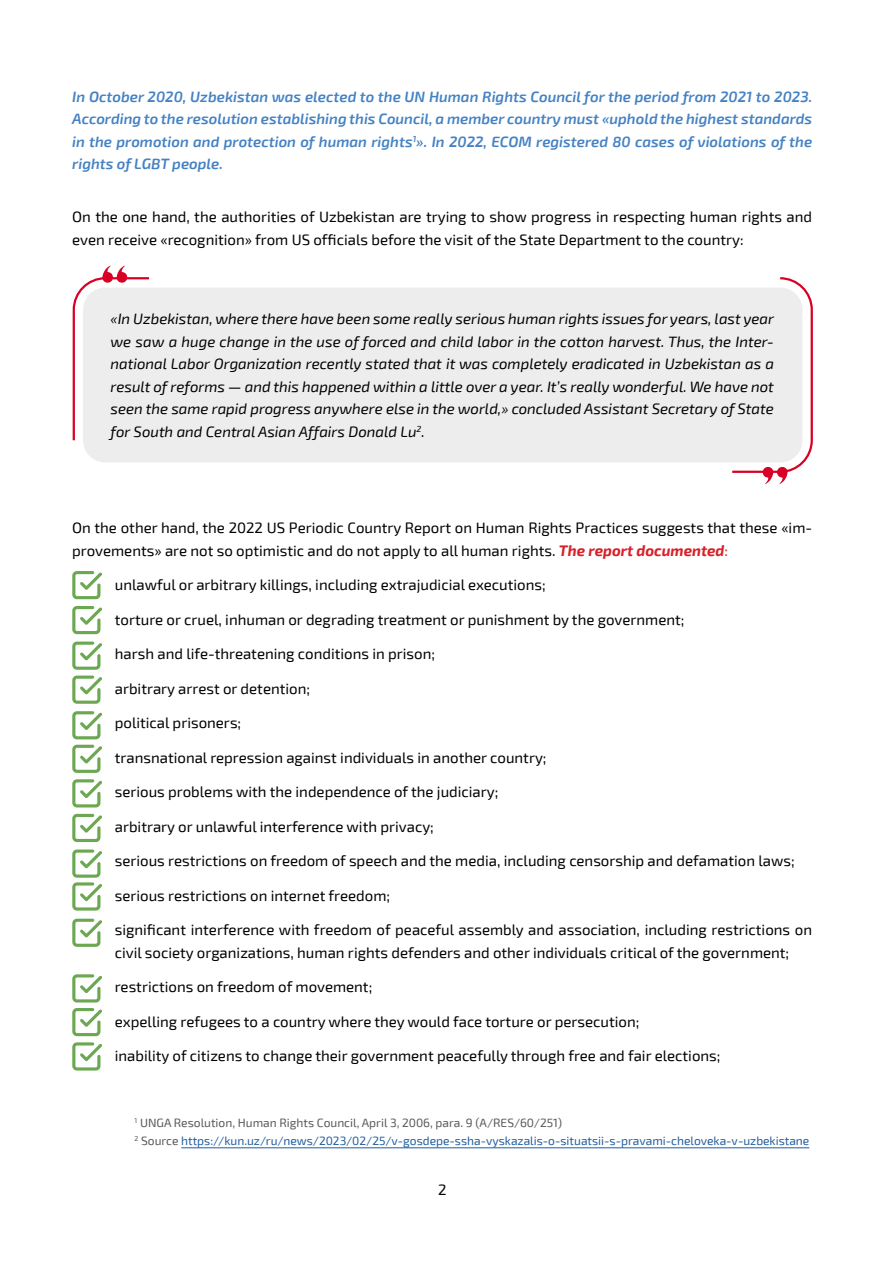
<style>
.page{position:relative;width:893px;height:1263px;background:#fff}
.page>*{position:absolute;margin:0;border:0;box-sizing:border-box;transform-origin:0 0}
.t1{font:15px/22.5px "Exo 2";color:#000}
.t2{font:italic 15px/22.5px "Exo 2";color:#000;text-align:justify}
.t3{font:italic 600 15px/22.5px "Exo 2";color:#4582c3;text-align:justify}
.t4{font:12px/18px "Exo 2";color:#215e9e}
.s1{font-weight:700;font-style:italic;color:#da1f29}
.s2{color:#da1f29}
.s3{color:#58595b}
</style>
<div class="page">
<hr style="left:181px;top:1147px;width:628px;height:1px;background:#215e9e">
<svg style="left:72px;top:277px;width:741px;height:196px"></svg>
<div style="left:83px;top:288px;width:719px;height:174px;background:#ededed;border-radius:22px"></div>
<svg style="left:101px;top:266px;width:27px;height:17px"></svg>
<svg style="left:762px;top:466px;width:27px;height:18px"></svg>
<svg style="left:72px;top:571px;width:30px;height:28px"></svg>
<svg style="left:72px;top:606px;width:30px;height:28px"></svg>
<svg style="left:72px;top:641px;width:30px;height:63px"></svg>
<svg style="left:72px;top:711px;width:30px;height:28px"></svg>
<svg style="left:72px;top:745px;width:30px;height:28px"></svg>
<svg style="left:72px;top:779px;width:30px;height:28px"></svg>
<svg style="left:72px;top:814px;width:30px;height:28px"></svg>
<svg style="left:72px;top:849px;width:30px;height:61px"></svg>
<svg style="left:72px;top:919px;width:30px;height:28px"></svg>
<svg style="left:72px;top:974px;width:30px;height:28px"></svg>
<svg style="left:72px;top:1008px;width:30px;height:28px"></svg>
<svg style="left:72px;top:1042px;width:30px;height:28px"></svg>
<p class="t3" style="left:72px;top:86px;width:741px">In October 2020, Uzbekistan was elected to the UN Human Rights Council for the period from 2021 to 2023.<br>According to the resolution establishing this Council, a member country must «uphold the highest standards in the promotion and protection of human rights<sup>1</sup>». In 2022, ECOM registered 80 cases of violations of the rights of LGBT people.</p>
<p class="t1" style="left:72px;top:206px;width:741px">On the one hand, the authorities of Uzbekistan are trying to show progress in respecting human rights and even receive «recognition» from US officials before the visit of the State Department to the country:</p>
<p class="t2" style="left:111px;top:308px;width:665px">«In Uzbekistan, where there have been some really serious human rights issues for years, last year we saw a huge change in the use of forced and child labor in the cotton harvest. Thus, the Inter&shy;national Labor Organization recently stated that it was completely eradicated in Uzbekistan as a result of reforms — and this happened within a little over a year. It’s really wonderful. We have not seen the same rapid progress anywhere else in the world,» concluded Assistant Secretary of State for South and Central Asian Affairs Donald Lu<sup>2</sup>.</p>
<p class="t1" style="left:72px;top:517px;width:741px">On the other hand, the 2022 US Periodic Country Report on Human Rights Practices suggests that these «im&shy;provements» are not so optimistic and do not apply to all human rights. <span class="s1">The report documented</span><span class="s2">:</span></p>
<p class="t1" style="left:115px;top:574px;width:432px">unlawful or arbitrary killings, including extrajudicial executions;</p>
<p class="t1" style="left:115px;top:608px;width:571px">torture or cruel, inhuman or degrading treatment or punishment by the government;</p>
<p class="t1" style="left:115px;top:643px;width:322px">harsh and life-threatening conditions in prison;</p>
<p class="t1" style="left:115px;top:677px;width:197px">arbitrary arrest or detention;</p>
<p class="t1" style="left:115px;top:712px;width:128px">political prisoners;</p>
<p class="t1" style="left:115px;top:746px;width:433px">transnational repression against individuals in another country;</p>
<p class="t1" style="left:115px;top:781px;width:385px">serious problems with the independence of the judiciary;</p>
<p class="t1" style="left:115px;top:815px;width:320px">arbitrary or unlawful interference with privacy;</p>
<p class="t1" style="left:115px;top:850px;width:681px">serious restrictions on freedom of speech and the media, including censorship and defamation laws;</p>
<p class="t1" style="left:115px;top:884px;width:277px">serious restrictions on internet freedom;</p>
<p class="t1" style="left:115px;top:919px;width:699px">significant interference with freedom of peaceful assembly and association, including restrictions on civil society organizations, human rights defenders and other individuals critical of the government;</p>
<p class="t1" style="left:115px;top:976px;width:259px">restrictions on freedom of movement;</p>
<p class="t1" style="left:115px;top:1010px;width:526px">expelling refugees to a country where they would face torture or persecution;</p>
<p class="t1" style="left:115px;top:1045px;width:607px">inability of citizens to change their government peacefully through free and fair elections;</p>
<p class="t4" style="left:135px;top:1114px;width:676px"><sup>1</sup> <span class="s3">UNGA Resolution, Human Rights Council, April 3, 2006, para. 9 (A/RES/60/251)<br></span><sup>2</sup> <span class="s3">Source</span> https://kun.uz/ru/news/2023/02/25/v-gosdepe-ssha-vyskazalis-o-situatsii-s-pravami-cheloveka-v-uzbekistane</p>
<p class="t1" style="left:438px;top:1178px;width:10px">2</p>
</div>
